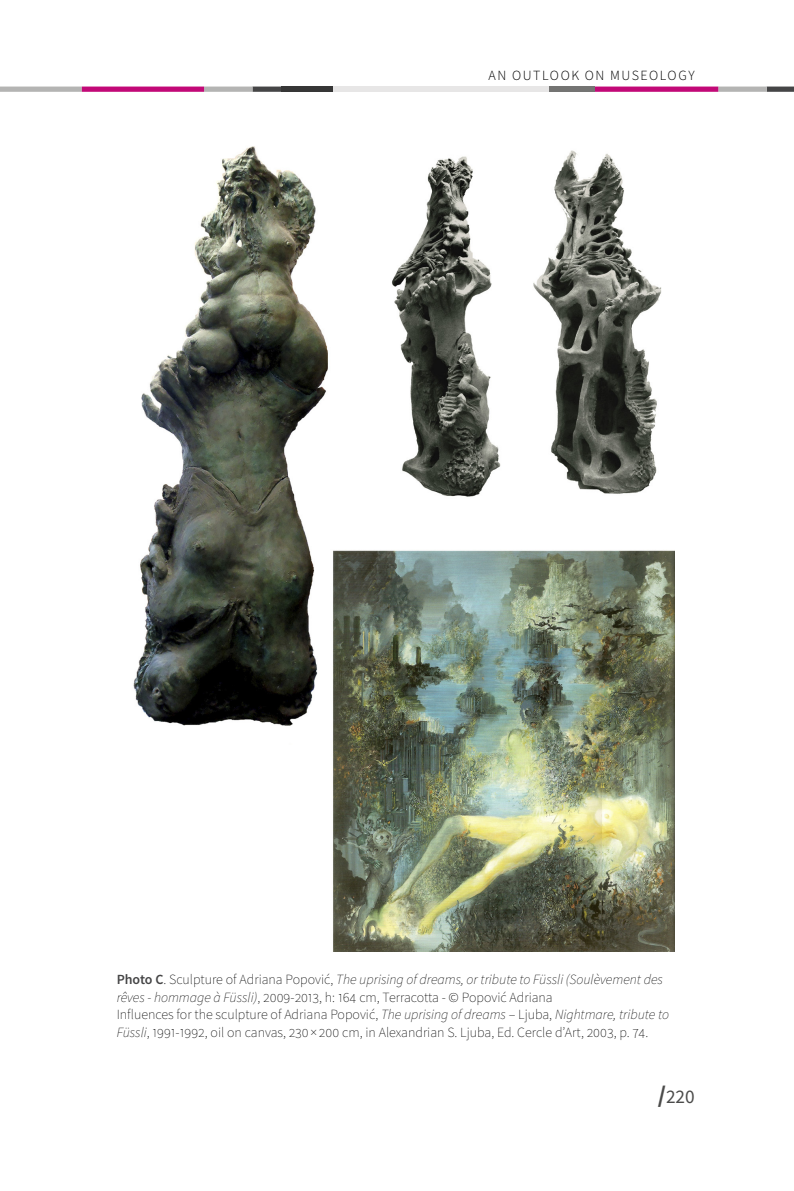
<style>
.page{position:relative;width:794px;height:1191px;background:#fff}
.page>*{position:absolute;margin:0;border:0;box-sizing:border-box;transform-origin:0 0}
.t1{font:19.25px "Source Sans Pro";color:#4b4b4a}
.legende{font:200 14px/17.5px "Source Sans Pro";color:#000}
.t2{font:300 14px "Source Sans Pro";letter-spacing:.11em;color:#000}
.s1{font-weight:600;color:#454546}
.s2{font-style:italic}
.s3{font-weight:700;font-size:24.5px}
</style>
<div class="page">
<svg style="left:0;top:87px;width:794px;height:5px;background:#b1568c"></svg>
<div style="left:549px;top:87px;width:46px;height:5px;background:#747473"></div>
<div style="left:332px;top:87px;width:217px;height:5px;background:#e7e6e6"></div>
<div style="left:281px;top:87px;width:51px;height:5px;background:#363636"></div>
<img style="left:133px;top:146px;width:542px;height:805px">
<p class="t2" style="left:488px;top:67px;width:208px">AN OUTLOOK ON MUSEOLOGY</p>
<p class="legende" style="left:117px;top:971px;width:554px"><span class="s1">Photo C</span>. Sculpture of Adriana Popović, <span class="s2">The uprising of dreams, or tribute to Füssli (Soulèvement des rêves - hommage à Füssli)</span>, 2009-2013, h: 164 cm, Terracotta - © Popović Adriana<br>Influences for the sculpture of Adriana Popović, <span class="s2">The uprising of dreams</span> – Ljuba, <span class="s2">Nightmare, tribute to Füssli</span>, 1991-1992, oil on canvas, 230 × 200 cm, in Alexandrian S. Ljuba, Ed. Cercle d’Art, 2003, p. 74.</p>
<h1 class="t1" style="left:657px;top:1084px;width:39px"><span class="s3">/</span>220</h1>
</div>
